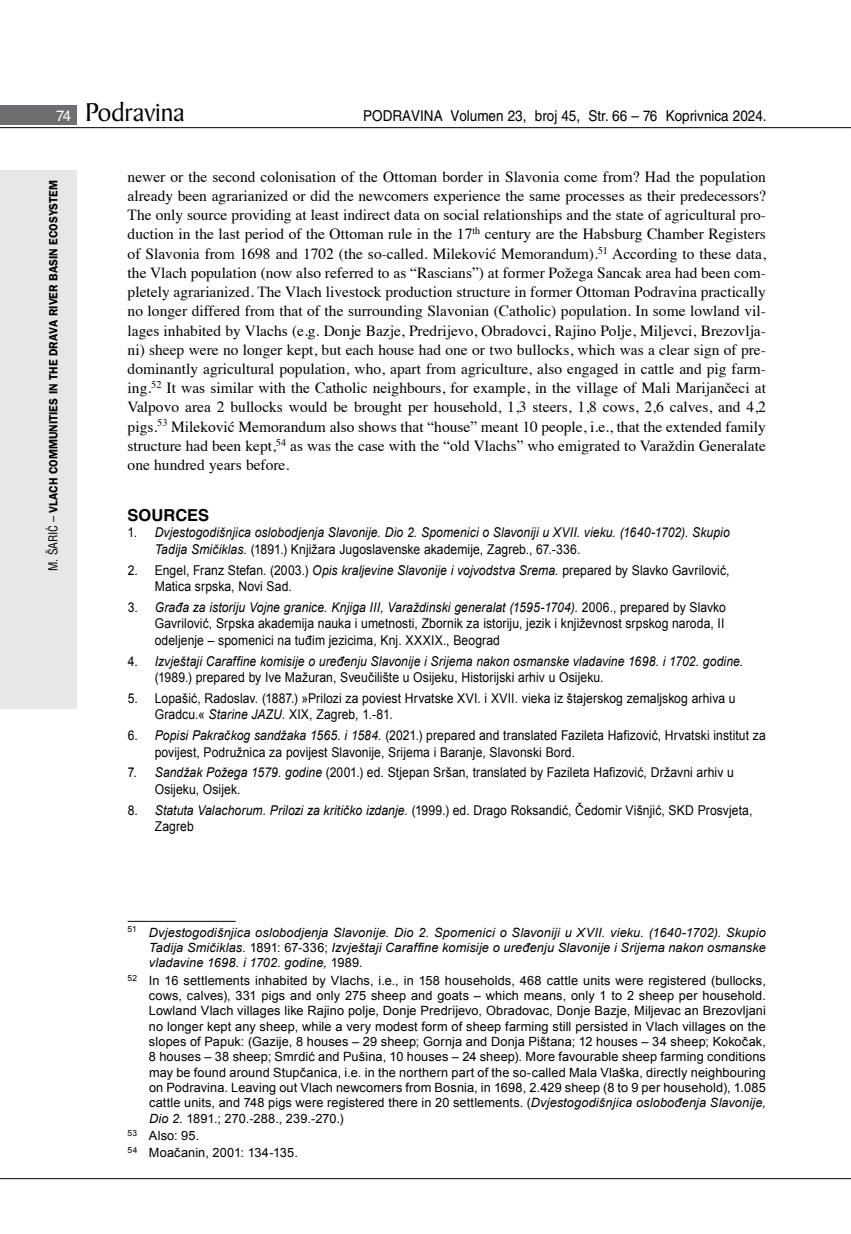
<style>
.page{position:relative;width:851px;height:1234px;background:#fff}
.page>*{position:absolute;margin:0;border:0;box-sizing:border-box;transform-origin:0 0}
.t1{font:27.6px "Baker Signet BT";color:#000}
.t2{font:700 16.5px "Helvetica LT Skin 29";color:#000}
.t3{font:15.45px/19.2px "Times";color:#000;text-align:justify}
.t4{font:15px "Helvetica LT Skin 29";color:#000;scale:.9 1}
.t5{font:13.5px/16.5px "Arial";letter-spacing:.01em;color:#000;scale:.9 1}
.t6{font:italic 13.5px/16.5px "Arial";letter-spacing:.01em;color:#000;scale:.9 1}
.t7{font:12.75px/15.3px "Arial";letter-spacing:.01em;color:#000;text-align:justify}
.t8{font:italic 12.75px/15.3px "Arial";letter-spacing:.01em;color:#000;text-align:justify}
.t9{font:600 12px "ITC Franklin Gothic Skin 29";letter-spacing:-.005em;color:#000;scale:.95 1}
.s1{font-family:"Helvetica LT Skin 29";font-size:15px;color:#fff}
.s2{font-family:"Helvetica LT Skin 29";font-weight:400;font-stretch:condensed}
.s3{font-style:normal}
.s4{font-style:italic}
</style>
<div class="page">
<div style="left:0;top:170px;width:77px;height:538px;background:#e6e7e8"></div>
<div style="left:0;top:105px;width:77px;height:19px;background:#6d6e71"></div>
<hr style="left:0;top:127px;width:850px;height:1px;background:#000">
<hr style="left:0;top:1177px;width:850px;height:1px;background:#000">
<hr style="left:128px;top:920px;width:108px;height:1px;background:#000">
<h1 class="t1" style="left:56px;top:95px;width:130px"><span class="s1">74</span> Podravina</h1>
<p class="t4" style="left:363px;top:107px;width:450px">PODRAVINA Volumen 23, broj 45, Str. 66 – 76 Koprivnica 2024.</p>
<p class="t9" style="left:46px;top:570px;width:412px;rotate:-90deg"><span class="s2">M. ŠARIĆ –</span> VLACH COMMUNITIES IN THE DRAVA RIVER BASIN ECOSYSTEM</p>
<p class="t3" style="left:128px;top:166px;width:639px">newer or the second colonisation of the Ottoman border in Slavonia come from? Had the population already been agrarianized or did the newcomers experience the same processes as their predecessors?<br>The only source providing at least indirect data on social relationships and the state of agricultural pro&shy;duction in the last period of the Ottoman rule in the 17<sup>th</sup> century are the Habsburg Chamber Registers of Slavonia from 1698 and 1702 (the so-called. Mileković Memorandum).<sup>51</sup> According to these data, the Vlach population (now also referred to as “Rascians”) at former Požega Sancak area had been com&shy;pletely agrarianized. The Vlach livestock production structure in former Ottoman Podravina practically no longer differed from that of the surrounding Slavonian (Catholic) population. In some lowland vil&shy;lages inhabited by Vlachs (e.g. Donje Bazje, Predrijevo, Obradovci, Rajino Polje, Miljevci, Brezovlja&shy;ni) sheep were no longer kept, but each house had one or two bullocks, which was a clear sign of pre&shy;dominantly agricultural population, who, apart from agriculture, also engaged in cattle and pig farm&shy;ing.<sup>52</sup> It was similar with the Catholic neighbours, for example, in the village of Mali Marijančeci at Valpovo area 2 bullocks would be brought per household, 1,3 steers, 1,8 cows, 2,6 calves, and 4,2 pigs.<sup>53</sup> Mileković Memorandum also shows that “house” meant 10 people, i.e., that the extended family structure had been kept,<sup>54</sup> as was the case with the “old Vlachs” who emigrated to Varaždin Generalate one hundred years before.</p>
<p class="t2" style="left:128px;top:505px;width:83px">SOURCES</p>
<p class="t6" style="left:155px;top:524px;width:640px;text-indent:-27px"><span class="s3">1.</span> Dvjestogodišnjica oslobodjenja Slavonije. Dio 2. Spomenici o Slavoniji u XVII. vieku. (1640-1702). Skupio<br>Tadija Smičiklas. <span class="s3">(1891.) Knjižara Jugoslavenske akademije, Zagreb., 67.-336.</span></p>
<p class="t5" style="left:155px;top:561px;width:640px;text-indent:-27px">2. Engel, Franz Stefan. (2003.) <span class="s4">Opis kraljevine Slavonije i vojvodstva Srema.</span> prepared by Slavko Gavrilović,<br>Matica srpska, Novi Sad.</p>
<p class="t5" style="left:155px;top:599px;width:636px;text-align:justify;text-indent:-27px">3. <span class="s4">Građa za istoriju Vojne granice. Knjiga III, Varaždinski generalat (1595-1704).</span> 2006., prepared by Slavko Gavrilović, Srpska akademija nauka i umetnosti, Zbornik za istoriju, jezik i književnost srpskog naroda, II odeljenje – spomenici na tuđim jezicima, Knj. XXXIX., Beograd</p>
<p class="t6" style="left:155px;top:652px;width:655px;text-indent:-27px"><span class="s3">4.</span> Izvještaji Caraffine komisije o uređenju Slavonije i Srijema nakon osmanske vladavine 1698. i 1702. godine. <span class="s3">(1989.) prepared by Ive Mažuran, Sveučilište u Osijeku, Historijski arhiv u Osijeku.</span></p>
<p class="t5" style="left:155px;top:690px;width:647px;text-indent:-27px">5. Lopašić, Radoslav. (1887.) »Prilozi za poviest Hrvatske XVI. i XVII. vieka iz štajerskog zemaljskog arhiva u<br>Gradcu.« <span class="s4">Starine JAZU.</span> XIX, Zagreb, 1.-81.</p>
<p class="t5" style="left:155px;top:727px;width:680px;text-indent:-27px">6. <span class="s4">Popisi Pakračkog sandžaka 1565. i 1584.</span> (2021.) prepared and translated Fazileta Hafizović, Hrvatski institut za povijest, Podružnica za povijest Slavonije, Srijema i Baranje, Slavonski Bord.</p>
<p class="t5" style="left:155px;top:764px;width:645px;text-indent:-27px">7. <span class="s4">Sandžak Požega 1579. godine</span> (2001.) ed. Stjepan Sršan, translated by Fazileta Hafizović, Državni arhiv u<br>Osijeku, Osijek.</p>
<p class="t5" style="left:155px;top:801px;width:665px;text-indent:-27px">8. <span class="s4">Statuta Valachorum. Prilozi za kritičko izdanje.</span> (1999.) ed. Drago Roksandić, Čedomir Višnjić, SKD Prosvjeta,<br>Zagreb</p>
<p class="t8" style="left:149px;top:924px;width:618px;text-indent:-21px"><sup>51</sup> Dvjestogodišnjica oslobodjenja Slavonije. Dio 2. Spomenici o Slavoniji u XVII. vieku. (1640-1702). Skupio Tadija Smičiklas. <span class="s3">1891: 67-336;</span> Izvještaji Caraffine komisije o uređenju Slavonije i Srijema nakon osmanske vladavine 1698. i 1702. godine, <span class="s3">1989.</span></p>
<p class="t7" style="left:149px;top:972px;width:618px;text-indent:-21px"><sup>52</sup> In 16 settlements inhabited by Vlachs, i.e., in 158 households, 468 cattle units were registered (bullocks, cows, calves), 331 pigs and only 275 sheep and goats – which means, only 1 to 2 sheep per household.<br>Lowland Vlach villages like Rajino polje, Donje Predrijevo, Obradovac, Donje Bazje, Miljevac an Brezovljani no longer kept any sheep, while a very modest form of sheep farming still persisted in Vlach villages on the slopes of Papuk: (Gazije, 8 houses – 29 sheep; Gornja and Donja Pištana; 12 houses – 34 sheep; Kokočak, 8 houses – 38 sheep; Smrdić and Pušina, 10 houses – 24 sheep). More favourable sheep farming conditions may be found around Stupčanica, i.e. in the northern part of the so-called Mala Vlaška, directly neighbouring on Podravina. Leaving out Vlach newcomers from Bosnia, in 1698, 2.429 sheep (8 to 9 per household), 1.085 cattle units, and 748 pigs were registered there in 20 settlements. (<span class="s4">Dvjestogodišnjica oslobođenja Slavonije, Dio 2.</span> 1891.; 270.-288., 239.-270.)</p>
<p class="t7" style="left:128px;top:1126px;width:172px;line-height:17.4px"><sup>53</sup> Also: 95.<br><sup>54</sup> Moačanin, 2001: 134-135.</p>
</div>
